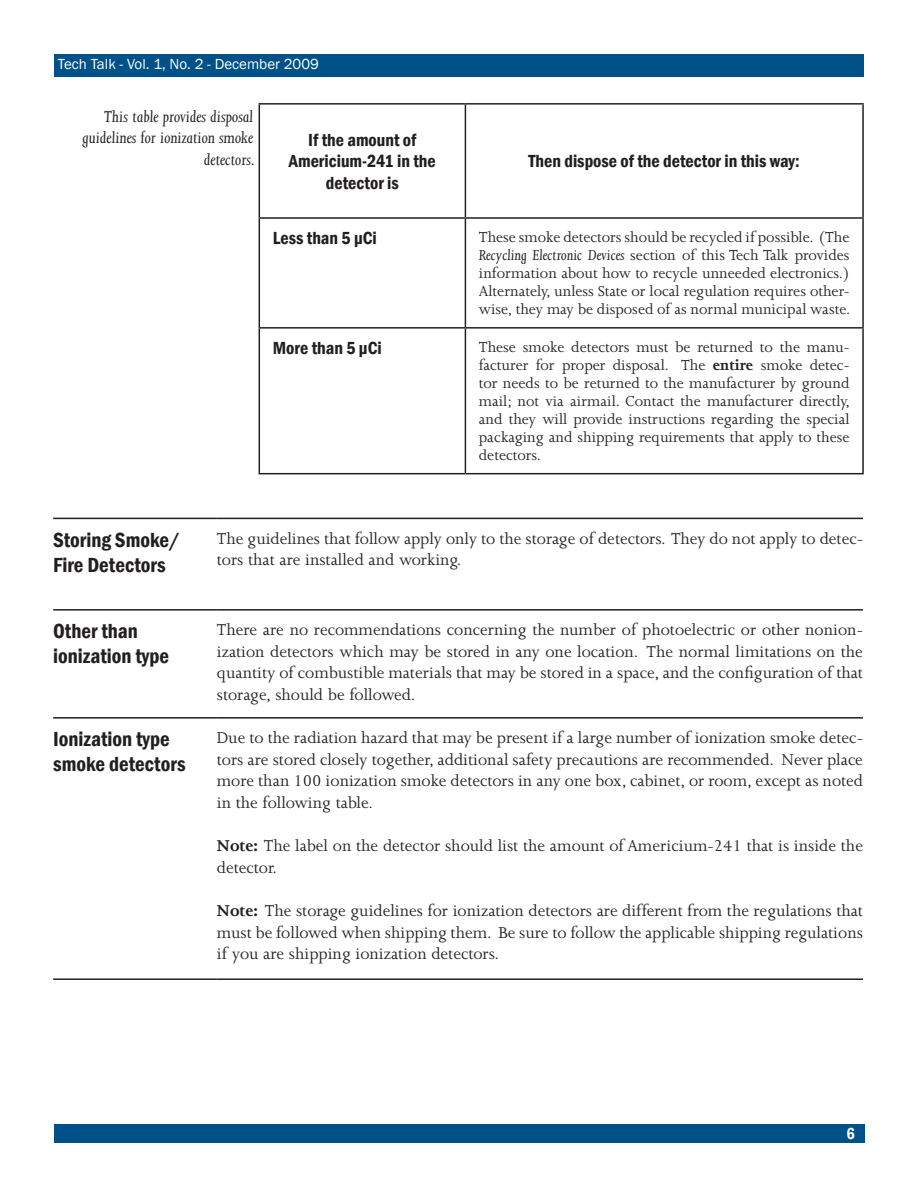
<style>
.page{position:relative;width:918px;height:1188px;background:#fff}
.page>*{position:absolute;margin:0;border:0;box-sizing:border-box;transform-origin:0 0}
.Text_Subhead{font:600 condensed 21px/25.2px "Franklin Gothic";color:#231f20}
.t1{font:18px/21.6px "Joanna MT Std";color:#231f20;text-align:justify}
.Text_Subhead-2{font:600 condensed 18px/21.6px "Franklin Gothic";color:#231f20;text-align:center}
.t2{font:italic 18px/21.6px "Joanna MT Std";color:#231f20;text-align:right}
.t3{font:16.5px/18px "Joanna MT Std";color:#231f20;text-align:justify}
.t4{font:600 condensed 16.5px "Franklin Gothic";color:#fff}
.t5{font:15px "Franklin Gothic";color:#fff}
.s1{font-style:italic}
.s2{font-weight:700}
</style>
<div class="page">
<div style="left:54px;top:54px;width:810px;height:22px;background:#005187"></div>
<div style="left:54px;top:1124px;width:811px;height:19px;background:#005187"></div>
<hr style="left:259px;top:103px;width:206px;height:2px;background:#231f20">
<hr style="left:465px;top:103px;width:399px;height:2px;background:#231f20">
<hr style="left:862px;top:105px;width:2px;height:112px;background:#231f20">
<hr style="left:465px;top:217px;width:399px;height:2px;background:#231f20">
<hr style="left:862px;top:219px;width:2px;height:108px;background:#231f20">
<hr style="left:465px;top:327px;width:399px;height:2px;background:#231f20">
<hr style="left:862px;top:329px;width:2px;height:144px;background:#231f20">
<hr style="left:259px;top:473px;width:206px;height:1px;background:#231f20">
<hr style="left:465px;top:473px;width:399px;height:1px;background:#231f20">
<hr style="left:259px;top:105px;width:1px;height:112px;background:#231f20">
<hr style="left:465px;top:105px;width:1px;height:112px;background:#231f20">
<hr style="left:259px;top:217px;width:206px;height:2px;background:#231f20">
<hr style="left:259px;top:219px;width:1px;height:108px;background:#231f20">
<hr style="left:465px;top:219px;width:1px;height:108px;background:#231f20">
<hr style="left:259px;top:327px;width:206px;height:2px;background:#231f20">
<hr style="left:259px;top:329px;width:1px;height:144px;background:#231f20">
<hr style="left:465px;top:329px;width:1px;height:144px;background:#231f20">
<hr style="left:217px;top:609px;width:646px;height:2px;background:#231f20">
<hr style="left:53px;top:717px;width:164px;height:2px;background:#231f20">
<hr style="left:217px;top:717px;width:646px;height:2px;background:#231f20">
<hr style="left:217px;top:518px;width:646px;height:1px;background:#231f20">
<hr style="left:217px;top:978px;width:646px;height:2px;background:#231f20">
<hr style="left:53px;top:609px;width:164px;height:2px;background:#231f20">
<hr style="left:53px;top:518px;width:164px;height:1px;background:#231f20">
<hr style="left:53px;top:978px;width:164px;height:2px;background:#231f20">
<p class="t5" style="left:58px;top:55px;width:263px">Tech Talk - Vol. 1, No. 2 - December 2009</p>
<p class="t2" style="left:83px;top:106px;width:174px">This table provides disposal guidelines for ionization smoke detectors.</p>
<p class="Text_Subhead-2" style="left:289px;top:129px;width:148px">If the amount of<br>Americium-241 in the detector is</p>
<p class="Text_Subhead-2" style="left:529px;top:150px;width:273px">Then dispose of the detector in this way:</p>
<p class="Text_Subhead-2" style="left:273px;top:227px;width:106px">Less than 5 μCi</p>
<p class="t3" style="left:479px;top:229px;width:373px">These smoke detectors should be recycled if possible. (The <span class="s1">Recycling Electronic Devices</span> section of this Tech Talk provides information about how to recycle unneeded electronics.)<br>Alternately, unless State or local regulation requires other&shy;wise, they may be disposed of as normal municipal waste.</p>
<p class="Text_Subhead-2" style="left:273px;top:337px;width:111px">More than 5 μCi</p>
<p class="t3" style="left:479px;top:338px;width:373px">These smoke detectors must be returned to the manu&shy;facturer for proper disposal. The <span class="s2">entire</span> smoke detec&shy;tor needs to be returned to the manufacturer by ground mail; not via airmail. Contact the manufacturer directly, and they will provide instructions regarding the special packaging and shipping requirements that apply to these detectors.</p>
<p class="Text_Subhead" style="left:53px;top:527px;width:129px">Storing Smoke/<br>Fire Detectors</p>
<p class="t1" style="left:217px;top:528px;width:648px">The guidelines that follow apply only to the storage of detectors. They do not apply to detec&shy;tors that are installed and working.</p>
<p class="Text_Subhead" style="left:53px;top:618px;width:117px">Other than ionization type</p>
<p class="t1" style="left:217px;top:619px;width:648px">There are no recommendations concerning the number of photoelectric or other nonion&shy;ization detectors which may be stored in any one location. The normal limitations on the quantity of combustible materials that may be stored in a space, and the configuration of that storage, should be followed.</p>
<p class="Text_Subhead" style="left:53px;top:726px;width:134px">Ionization type smoke detectors</p>
<p class="t1" style="left:217px;top:727px;width:648px">Due to the radiation hazard that may be present if a large number of ionization smoke detec&shy;tors are stored closely together, additional safety precautions are recommended. Never place more than 100 ionization smoke detectors in any one box, cabinet, or room, except as noted in the following table.</p>
<p class="t1" style="left:217px;top:835px;width:648px"><span class="s2">Note:</span> The label on the detector should list the amount of Americium-241 that is inside the detector.</p>
<p class="t1" style="left:217px;top:900px;width:648px"><span class="s2">Note:</span> The storage guidelines for ionization detectors are different from the regulations that must be followed when shipping them. Be sure to follow the applicable shipping regulations if you are shipping ionization detectors.</p>
<p class="t4" style="left:847px;top:1122px;width:10px">6</p>
</div>
